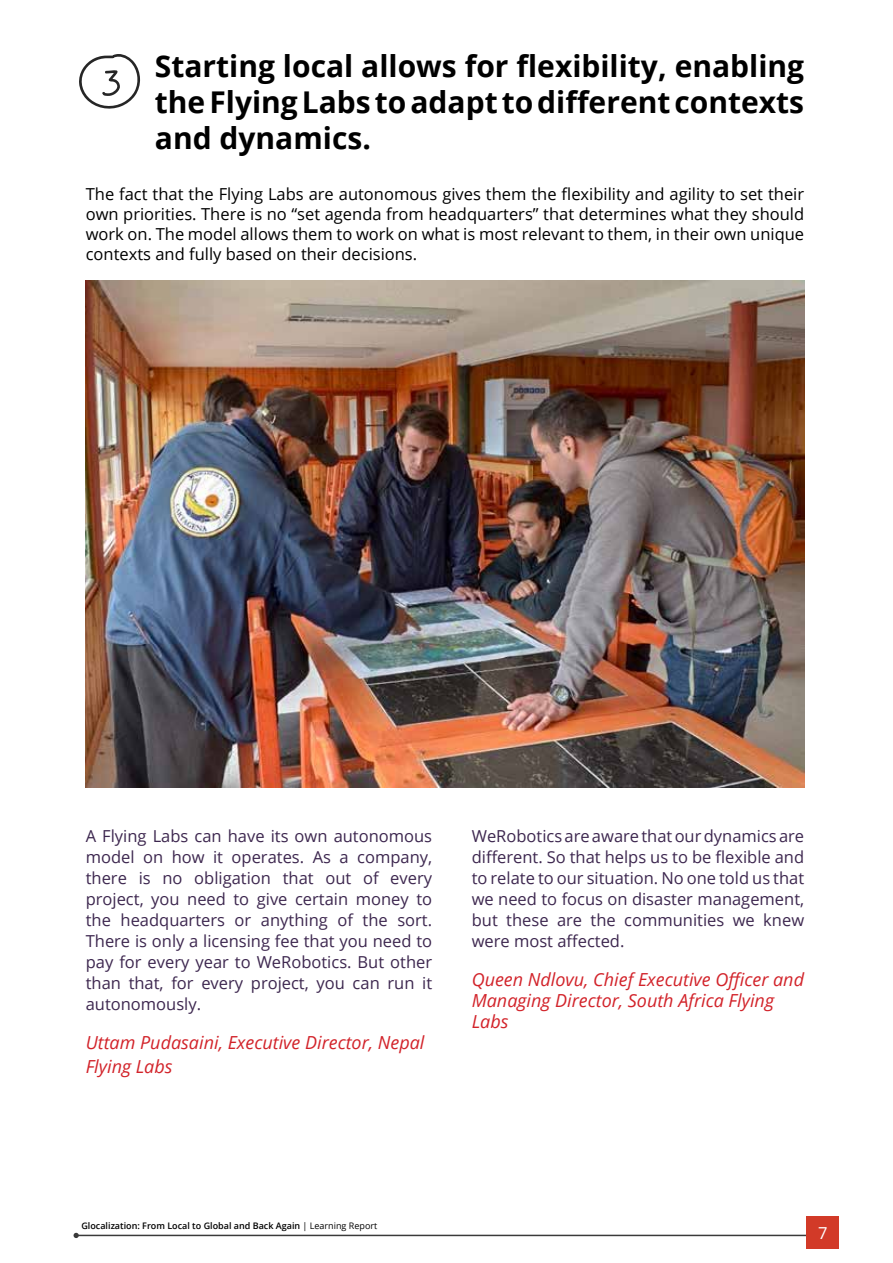
<style>
.page{position:relative;width:893px;height:1263px;background:#fff}
.page>*{position:absolute;margin:0;border:0;box-sizing:border-box;transform-origin:0 0}
.t1{font:700 30px/36px "Open Sans";color:#000;text-align:justify}
.t2{font:italic 18px/21px "Open Sans";color:#d2232a}
.t3{font:16.5px/21px "Open Sans";color:#3d274f;text-align:justify}
.t4{font:16.5px/19.8px "Open Sans";color:#000;text-align:justify}
.t5{font:16.5px "Open Sans";color:#fff}
.t6{font:600 9px "Open Sans";color:#000}
.s1{font-weight:400}
</style>
<div class="page">
<hr style="left:76px;top:1235px;width:747px;height:1px;background:#3a3a3a">
<svg style="left:74px;top:1233px;width:5px;height:5px"></svg>
<div style="left:807px;top:1216px;width:32px;height:33px;background:#d23a28"></div>
<svg style="left:79px;top:54px;width:61px;height:55px"></svg>
<img style="left:86px;top:281px;width:718px;height:506px">
<h1 class="t1" style="left:155px;top:47px;width:651px">Starting local allows for flexibility, enabling the Flying Labs to adapt to different contexts and dynamics.</h1>
<p class="t4" style="left:86px;top:184px;width:720px">The fact that the Flying Labs are autonomous gives them the flexibility and agility to set their own priorities. There is no “set agenda from headquarters” that determines what they should work on. The model allows them to work on what is most relevant to them, in their own unique contexts and fully based on their decisions.</p>
<p class="t3" style="left:86px;top:825px;width:348px">A Flying Labs can have its own autonomous model on how it operates. As a company, there is no obligation that out of every project, you need to give certain money to the headquarters or anything of the sort.<br>There is only a licensing fee that you need to pay for every year to WeRobotics. But other than that, for every project, you can run it autonomously.</p>
<p class="t2" style="left:86px;top:1030px;width:340px;line-height:24px">Uttam Pudasaini, Executive Director, Nepal<br>Flying Labs</p>
<p class="t3" style="left:472px;top:825px;width:334px">WeRobotics are aware that our dynamics are different. So that helps us to be flexible and to relate to our situation. No one told us that we need to focus on disaster management, but these are the communities we knew were most affected.</p>
<p class="t2" style="left:472px;top:969px;width:334px">Queen Ndlovu, Chief Executive Officer and<br>Managing Director, South Africa Flying<br>Labs</p>
<p class="t6" style="left:81px;top:1219px;width:297px">Glocalization: From Local to Global and Back Again <span class="s1">| Learning Report</span></p>
<p class="t5" style="left:818px;top:1222px;width:11px">7</p>
</div>
